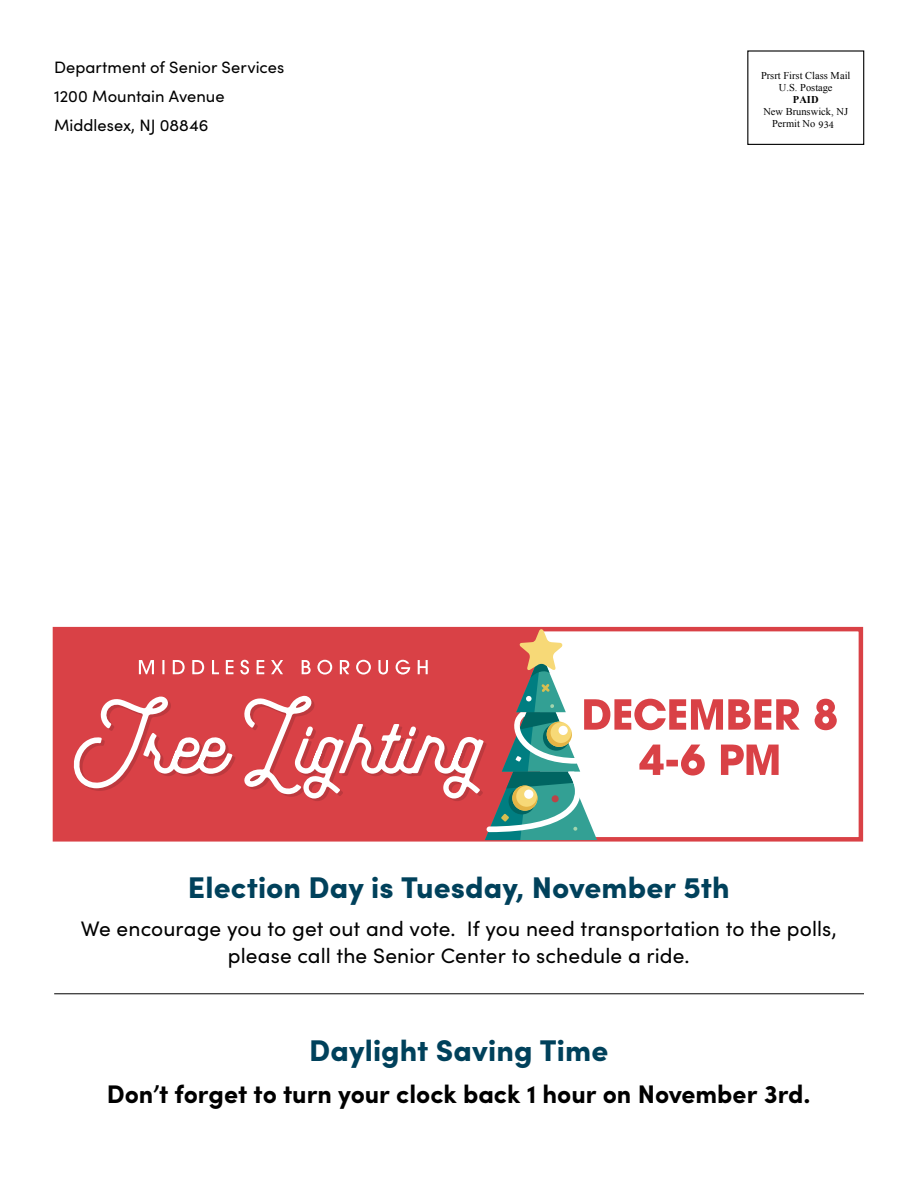
<style>
.page{position:relative;width:918px;height:1188px;background:#fff}
.page>*{position:absolute;margin:0;border:0;box-sizing:border-box;transform-origin:0 0}
.t1{font:900 30px "Sofia Pro";letter-spacing:.005em;color:#00415b}
.t2{font:700 25.5px "Sofia Pro";letter-spacing:-.005em;color:#000}
.t3{font:21px/27px "Sofia Pro";letter-spacing:.005em;color:#000;text-align:center}
.t4{font:16.5px "Sofia Pro";color:#000}
.t5{font:10.5px/12.1px "Times New Roman";color:#000;text-align:center}
.t6{font:10.5px "Minion Pro";color:#000}
.s1{font-weight:700}
</style>
<div class="page">
<div style="left:53px;top:629px;width:487px;height:211px;background:#d94146"></div>
<div style="left:53px;top:627px;width:810px;height:215px;border:4px solid #d94146"></div>
<div style="left:747px;top:50px;width:117px;height:95px;border:1px solid #000"></div>
<hr style="left:54px;top:994px;width:810px;height:1px;background:#000">
<svg style="left:73px;top:628px;width:764px;height:212px"></svg>
<p class="t4" style="left:54px;top:55px;width:232px">Department of Senior Services</p>
<p class="t4" style="left:54px;top:84px;width:172px">1200 Mountain Avenue</p>
<p class="t4" style="left:54px;top:113px;width:156px">Middlesex, NJ 08846</p>
<p class="t5" style="left:761px;top:69px;width:91px">Prsrt First Class Mail<br>U.S. Postage<br><span class="s1">PAID<br></span>New Brunswick, NJ<br>Permit No 5274</p>
<p class="t6" style="left:819px;top:117px;width:17px">934</p>
<p class="t1" style="left:188px;top:864px;width:543px">Election Day is Tuesday, November 5th</p>
<p class="t3" style="left:81px;top:914px;width:757px">We encourage you to get out and vote. If you need transportation to the polls, please call the Senior Center to schedule a ride.</p>
<p class="t1" style="left:309px;top:1027px;width:301px">Daylight Saving Time</p>
<p class="t2" style="left:107px;top:1075px;width:706px">Don’t forget to turn your clock back 1 hour on November 3rd.</p>
</div>
